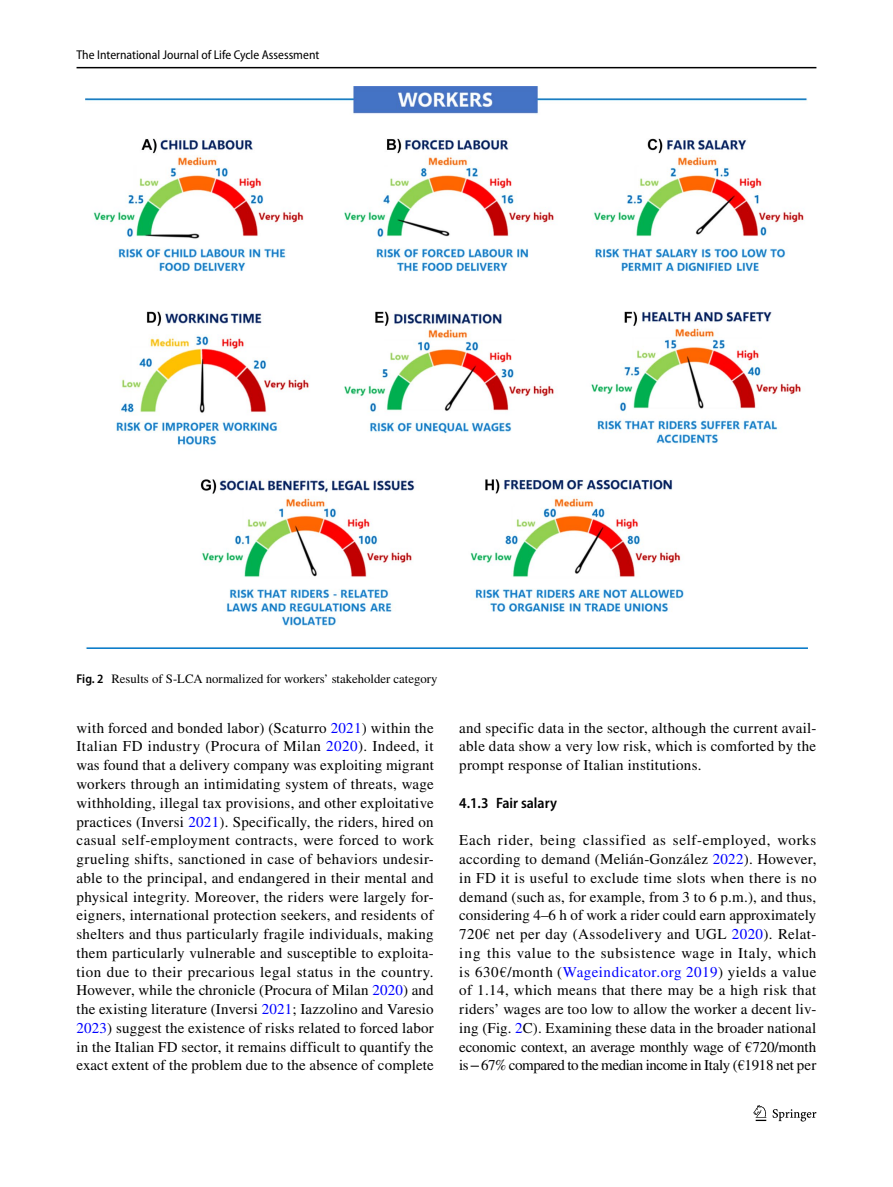
<style>
.page{position:relative;width:893px;height:1187px;background:#fff}
.page>*{position:absolute;margin:0;border:0;box-sizing:border-box;transform-origin:0 0}
.t1{font:15px/18.8px "STIX";letter-spacing:.01em;color:#000;text-align:justify}
.t2{font:600 semi-condensed 15px "Myriad Pro";color:#000}
.t3{font:12.75px "STIX";color:#000}
.t4{font:semi-condensed 12.75px "Myriad Pro";color:#000}
.s1{font-family:"Myriad Pro";font-weight:600;font-stretch:semi-condensed}
.s2{color:#00f}
</style>
<div class="page">
<hr style="left:77px;top:67px;width:739px;height:1px;background:#000">
<svg style="left:753px;top:1105px;width:13px;height:15px"></svg>
<svg style="left:773px;top:1109px;width:43px;height:12px"></svg>
<img style="left:85px;top:87px;width:723px;height:561px">
<p class="t4" style="left:77px;top:48px;width:244px">The International Journal of Life Cycle Assessment</p>
<p class="t3" style="left:77px;top:670px;width:363px"><span class="s1">Fig. 2</span> Results of S-LCA normalized for workers’ stakeholder category</p>
<p class="t1" style="left:77px;top:719px;width:359px">with forced and bonded labor) (Scaturro <span class="s2">2021</span>) within the Italian FD industry (Procura of Milan <span class="s2">2020</span>). Indeed, it was found that a delivery company was exploiting migrant workers through an intimidating system of threats, wage withholding, illegal tax provisions, and other exploitative practices (Inversi <span class="s2">2021</span>). Specifically, the riders, hired on casual self-employment contracts, were forced to work grueling shifts, sanctioned in case of behaviors undesir&shy;able to the principal, and endangered in their mental and physical integrity. Moreover, the riders were largely for&shy;eigners, international protection seekers, and residents of shelters and thus particularly fragile individuals, making them particularly vulnerable and susceptible to exploita&shy;tion due to their precarious legal status in the country.<br>However, while the chronicle (Procura of Milan <span class="s2">2020</span>) and the existing literature (Inversi <span class="s2">2021</span>; Iazzolino and Varesio <span class="s2">2023</span>) suggest the existence of risks related to forced labor in the Italian FD sector, it remains difficult to quantify the exact extent of the problem due to the absence of complete</p>
<p class="t1" style="left:459px;top:719px;width:359px">and specific data in the sector, although the current avail&shy;able data show a very low risk, which is comforted by the prompt response of Italian institutions.</p>
<p class="t2" style="left:459px;top:794px;width:99px">4.1.3 Fair salary</p>
<p class="t1" style="left:459px;top:831px;width:359px">Each rider, being classified as self-employed, works according to demand (Melián-González <span class="s2">2022</span>). However, in FD it is useful to exclude time slots when there is no demand (such as, for example, from 3 to 6 p.m.), and thus, considering 4–6 h of work a rider could earn approximately 720€ net per day (Assodelivery and UGL <span class="s2">2020</span>). Relat&shy;ing this value to the subsistence wage in Italy, which is 630€/month (<span class="s2">Wageindicator.org 2019</span>) yields a value of 1.14, which means that there may be a high risk that riders’ wages are too low to allow the worker a decent liv&shy;ing (Fig. <span class="s2">2</span>C). Examining these data in the broader national economic context, an average monthly wage of €720/month is−67% compared to the median income in Italy (€1918 net per</p>
</div>
